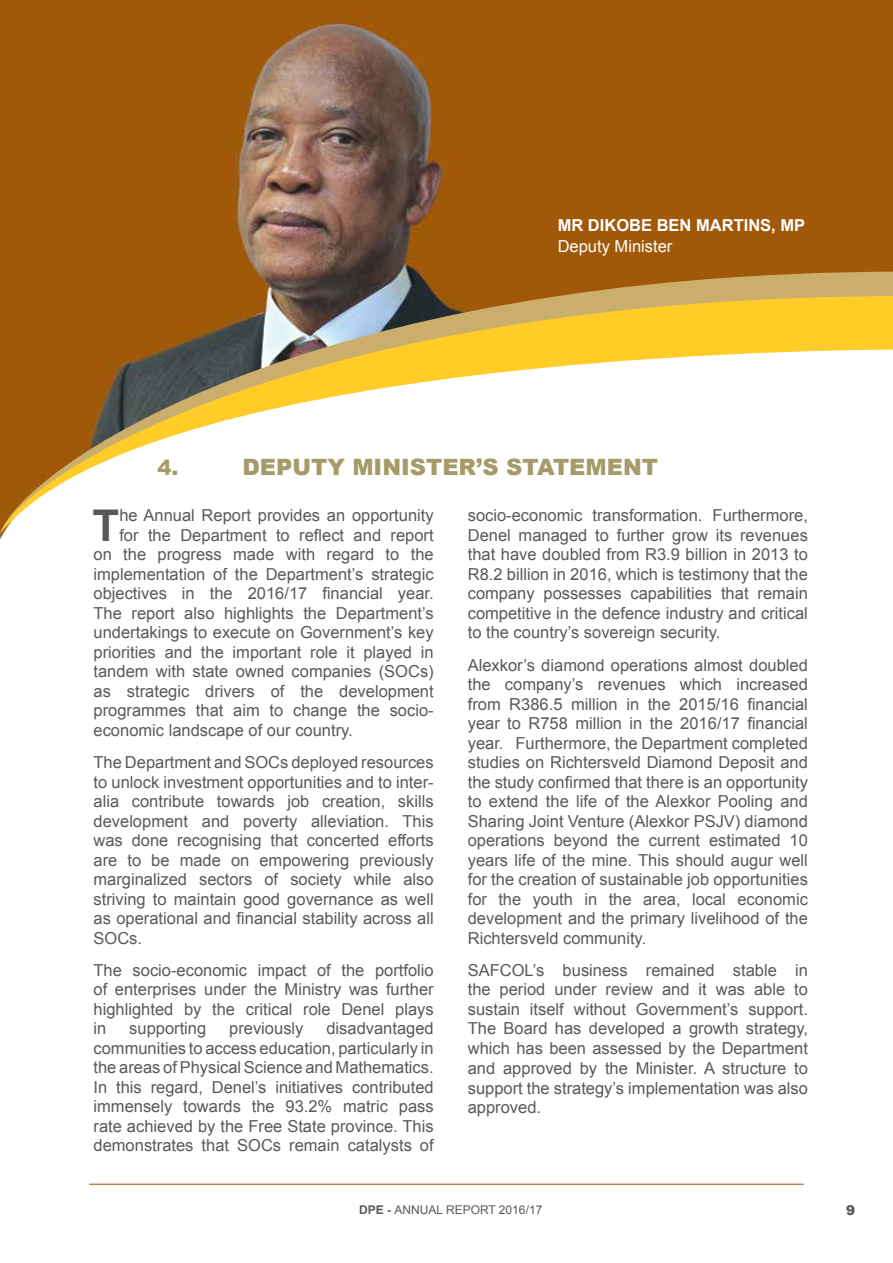
<style>
.page{position:relative;width:893px;height:1263px;background:#fff}
.page>*{position:absolute;margin:0;border:0;box-sizing:border-box;transform-origin:0 0}
.t1{font:700 43.8px "Arial";color:#58595b}
.t2{font:900 22.5px "Arial";color:#a59b69}
.t3{font:900 21px "Arial";color:#a59b69}
.t4{font:16.5px/19.5px "Arial";color:#58595b;text-align:justify}
.t5{font:700 16.5px "Arial";color:#fff}
.t6{font:16.5px "Arial";color:#fff}
.t7{font:900 13.5px "Arial";color:#58595b}
.t8{font:12px "Arial";color:#58595b}
.s1{font-weight:700}
</style>
<div class="page">
<img style="left:0;top:0;width:893px;height:538px">
<svg style="left:0;top:272px;width:893px;height:24px;background:#9e6c2e"></svg>
<svg style="left:0;top:296px;width:893px;height:238px"></svg>
<hr style="left:89px;top:1183px;width:715px;height:2px;background:#b28259">
<p class="t5" style="left:558px;top:214px;width:249px">MR DIKOBE BEN MARTINS, MP</p>
<p class="t6" style="left:558px;top:236px;width:116px">Deputy Minister</p>
<p class="t3" style="left:157px;top:453px;width:22px">4.</p>
<h2 class="t2" style="left:242px;top:451px;width:417px">DEPUTY MINISTER’S STATEMENT</h2>
<h1 class="t1" style="left:93px;top:496px;width:28px">T</h1>
<p class="t4" style="left:119px;top:506px;width:316px">he Annual Report provides an opportunity</p>
<p class="t4" style="left:119px;top:525px;width:316px">for the Department to reflect and report</p>
<p class="t4" style="left:94px;top:545px;width:342px">on the progress made with regard to the</p>
<p class="t4" style="left:94px;top:564px;width:342px">implementation of the Department’s strategic</p>
<p class="t4" style="left:94px;top:584px;width:342px">objectives in the 2016/17 financial year.</p>
<p class="t4" style="left:94px;top:603px;width:342px">The report also highlights the Department’s</p>
<p class="t4" style="left:94px;top:623px;width:342px">undertakings to execute on Government’s key</p>
<p class="t4" style="left:94px;top:642px;width:342px">priorities and the important role it played in</p>
<p class="t4" style="left:94px;top:662px;width:342px">tandem with state owned companies (SOCs)</p>
<p class="t4" style="left:94px;top:681px;width:342px">as strategic drivers of the development</p>
<p class="t4" style="left:94px;top:701px;width:342px">programmes that aim to change the socio-</p>
<p class="t4" style="left:94px;top:720px;width:261px">economic landscape of our country.</p>
<p class="t4" style="left:94px;top:753px;width:342px">The Department and SOCs deployed resources to unlock investment opportunities and to inter&shy;alia contribute towards job creation, skills development and poverty alleviation. This was done recognising that concerted efforts are to be made on empowering previously marginalized sectors of society while also striving to maintain good governance as well as operational and financial stability across all SOCs.</p>
<p class="t4" style="left:94px;top:960px;width:342px">The socio-economic impact of the portfolio of enterprises under the Ministry was further highlighted by the critical role Denel plays in</p>
<p class="t4" style="left:94px;top:1019px;width:342px;text-indent:233px">disadvantaged communities to access education, particularly in the areas of Physical Science and Mathematics.<br>In this regard, Denel’s initiatives contributed immensely towards the 93.2% matric pass rate achieved by the Free State province. This demonstrates that SOCs remain catalysts of</p>
<p class="t4" style="left:129px;top:1019px;width:79px">supporting</p>
<p class="t4" style="left:229px;top:1019px;width:76px">previously</p>
<p class="t4" style="left:468px;top:506px;width:342px">socio-economic transformation. Furthermore, Denel managed to further grow its revenues that have doubled from R3.9 billion in 2013 to R8.2 billion in 2016, which is testimony that the company possesses capabilities that remain competitive in the defence industry and critical to the country’s sovereign security.</p>
<p class="t4" style="left:468px;top:655px;width:342px">Alexkor’s diamond operations almost doubled the company’s revenues which increased from R386.5 million in the 2015/16 financial year to R758 million in the 2016/17 financial year. Furthermore, the Department completed studies on Richtersveld Diamond Deposit and the study confirmed that there is an opportunity to extend the life of the Alexkor Pooling and Sharing Joint Venture (Alexkor PSJV) diamond operations beyond the current estimated 10 years life of the mine. This should augur well for the creation of sustainable job opportunities for the youth in the area, local economic development and the primary livelihood of the Richtersveld community.</p>
<p class="t4" style="left:468px;top:960px;width:342px">SAFCOL’s business remained stable in the period under review and it was able to sustain itself without Government’s support.<br>The Board has developed a growth strategy, which has been assessed by the Department and approved by the Minister. A structure to support the strategy’s implementation was also approved.</p>
<p class="t8" style="left:359px;top:1202px;width:185px"><span class="s1">DPE -</span> ANNUAL REPORT 2016/17</p>
<p class="t7" style="left:846px;top:1200px;width:11px">9</p>
</div>
